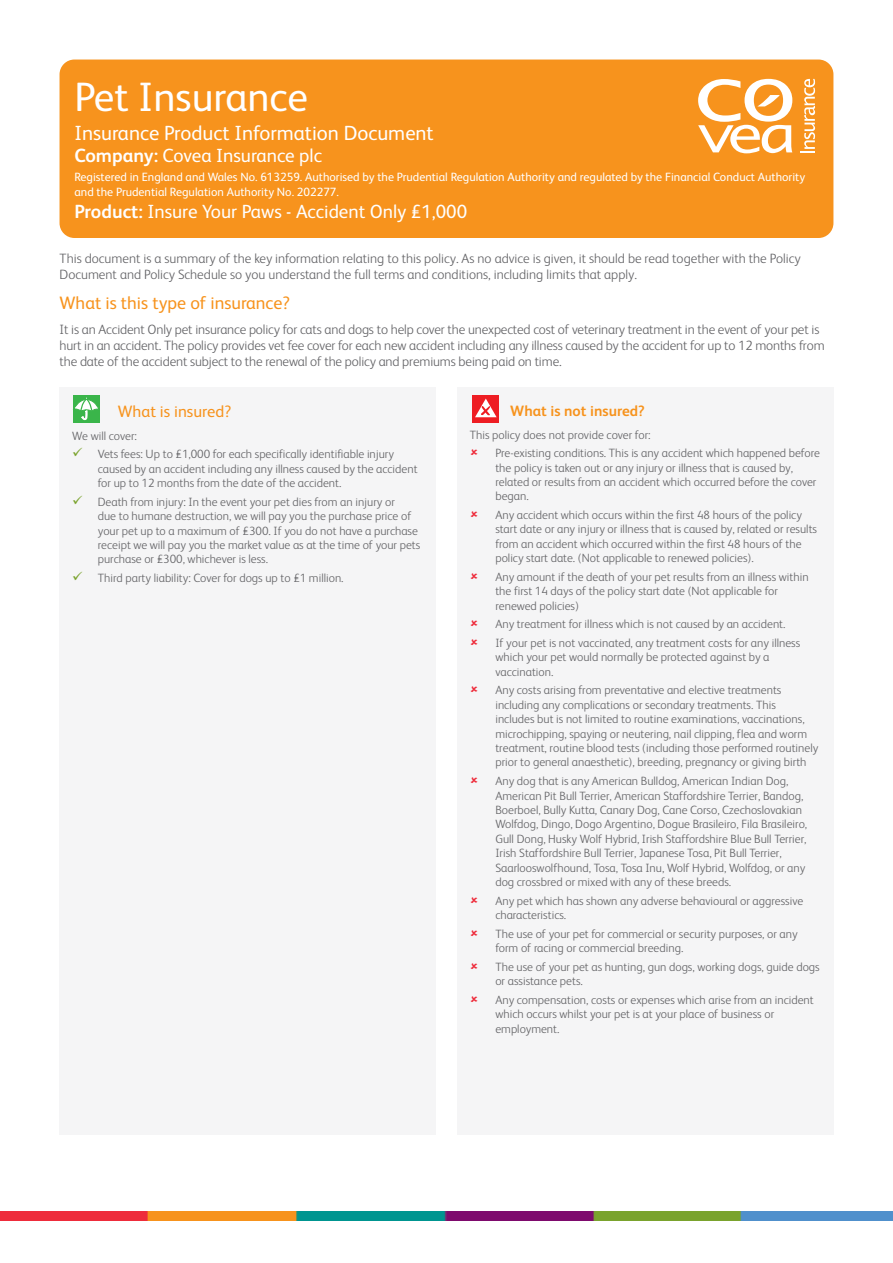
<style>
.page{position:relative;width:893px;height:1263px;background:#fff}
.page>*{position:absolute;margin:0;border:0;box-sizing:border-box;transform-origin:0 0}
.t1{font:41.1px "FS Albert";color:#fff}
.t2{font:20.55px "FS Albert";color:#fff}
.t3{font:19.05px "FS Albert";color:#fff}
.t4{font:18px "FS Albert";color:#f7931d}
.t5{font:16.5px "FS Albert";color:#f7931d}
.t6{font:700 15px "FS Albert";color:#f7931d}
.t7{font:300 13.5px/16.2px "FS Albert";letter-spacing:-.01em;color:#636366}
.t8{font:300 12px/14.4px "FS Albert";color:#636366}
.t9{font:12px/14.4px "FS Albert";color:#fff}
.s1{font-weight:700}
</style>
<div class="page">
<img style="left:0;top:1212px;width:893px;height:8px">
<div style="left:60px;top:60px;width:773px;height:178px;background:#f7931d;border-radius:15px"></div>
<svg style="left:698px;top:79px;width:94px;height:74px"></svg>
<svg style="left:801px;top:79px;width:14px;height:73px"></svg>
<div style="left:60px;top:387px;width:376px;height:747px;background:#f5f5f6"></div>
<div style="left:457px;top:387px;width:376px;height:747px;background:#f5f5f6"></div>
<div style="left:73px;top:395px;width:26px;height:27px;background:#3ab54a"></div>
<svg style="left:75px;top:397px;width:23px;height:24px"></svg>
<div style="left:473px;top:395px;width:26px;height:27px;background:#ee1d23"></div>
<svg style="left:475px;top:399px;width:22px;height:18px"></svg>
<p class="t1" style="left:74px;top:69px;width:235px">Pet Insurance</p>
<p class="t2" style="left:74px;top:119px;width:361px">Insurance Product Information Document</p>
<p class="t3" style="left:74px;top:143px;width:249px"><span class="s1">Company:</span> Covea Insurance plc</p>
<p class="t9" style="left:74px;top:169px;width:732px">Registered in England and Wales No. 613259. Authorised by the Prudential Regulation Authority and regulated by the Financial Conduct Authority and the Prudential Regulation Authority No. 202277.</p>
<p class="t3" style="left:74px;top:199px;width:394px"><span class="s1">Product:</span> Insure Your Paws - Accident Only £1,000</p>
<p class="t7" style="left:60px;top:249px;width:743px">This document is a summary of the key information relating to this policy. As no advice is given, it should be read together with the Policy<br>Document and Policy Schedule so you understand the full terms and conditions, including limits that apply.</p>
<p class="t4" style="left:60px;top:291px;width:232px">What is this type of insurance?</p>
<p class="t7" style="left:60px;top:320px;width:767px">It is an Accident Only pet insurance policy for cats and dogs to help cover the unexpected cost of veterinary treatment in the event of your pet is hurt in an accident. The policy provides vet fee cover for each new accident including any illness caused by the accident for up to 12 months from the date of the accident subject to the renewal of the policy and premiums being paid on time.</p>
<p class="t5" style="left:118px;top:400px;width:115px">What is insured?</p>
<p class="t8" style="left:72px;top:428px;width:66px">We will cover:</p>
<p class="t8" style="left:98px;top:446px;width:321px">Vets fees: Up to £1,000 for each specifically identifiable injury caused by an accident including any illness caused by the accident for up to 12 months from the date of the accident.</p>
<p class="t8" style="left:98px;top:494px;width:324px">Death from injury: In the event your pet dies from an injury or<br>due to humane destruction, we will pay you the purchase price of your pet up to a maximum of £300. If you do not have a purchase receipt we will pay you the market value as at the time of your pets purchase or £300, whichever is less.</p>
<p class="t8" style="left:98px;top:570px;width:247px">Third party liability: Cover for dogs up to £1 million.</p>
<p class="t6" style="left:510px;top:400px;width:136px">What is not insured?</p>
<p class="t8" style="left:470px;top:427px;width:182px">This policy does not provide cover for:</p>
<p class="t8" style="left:495px;top:445px;width:326px">Pre-existing conditions. This is any accident which happened before the policy is taken out or any injury or illness that is caused by, related or results from an accident which occurred before the cover began.</p>
<p class="t8" style="left:495px;top:507px;width:323px">Any accident which occurs within the first 48 hours of the policy start date or any injury or illness that is caused by, related or results from an accident which occurred within the first 48 hours of the policy start date. (Not applicable to renewed policies).</p>
<p class="t8" style="left:495px;top:569px;width:315px">Any amount if the death of your pet results from an illness within the first 14 days of the policy start date (Not applicable for renewed policies)</p>
<p class="t8" style="left:495px;top:616px;width:292px">Any treatment for illness which is not caused by an accident.</p>
<p class="t8" style="left:495px;top:635px;width:306px">If your pet is not vaccinated, any treatment costs for any illness which your pet would normally be protected against by a vaccination.</p>
<p class="t8" style="left:495px;top:682px;width:324px">Any costs arising from preventative and elective treatments including any complications or secondary treatments. This<br>includes but is not limited to routine examinations, vaccinations, microchipping, spaying or neutering, nail clipping, flea and worm treatment, routine blood tests (including those performed routinely prior to general anaesthetic), breeding, pregnancy or giving birth</p>
<p class="t8" style="left:495px;top:773px;width:313px">Any dog that is any American Bulldog, American Indian Dog, American Pit Bull Terrier, American Staffordshire Terrier, Bandog, Boerboel, Bully Kutta, Canary Dog, Cane Corso, Czechoslovakian Wolfdog, Dingo, Dogo Argentino, Dogue Brasileiro, Fila Brasileiro, Gull Dong, Husky Wolf Hybrid, Irish Staffordshire Blue Bull Terrier, Irish Staffordshire Bull Terrier, Japanese Tosa, Pit Bull Terrier, Saarlooswolfhound, Tosa, Tosa Inu, Wolf Hybrid, Wolfdog, or any dog crossbred or mixed with any of these breeds.</p>
<p class="t8" style="left:495px;top:893px;width:309px">Any pet which has shown any adverse behavioural or aggressive characteristics.</p>
<p class="t8" style="left:495px;top:926px;width:304px">The use of your pet for commercial or security purposes, or any form of racing or commercial breeding.</p>
<p class="t8" style="left:495px;top:959px;width:326px">The use of your pet as hunting, gun dogs, working dogs, guide dogs or assistance pets.</p>
<p class="t8" style="left:495px;top:992px;width:320px">Any compensation, costs or expenses which arise from an incident which occurs whilst your pet is at your place of business or employment.</p>
</div>
